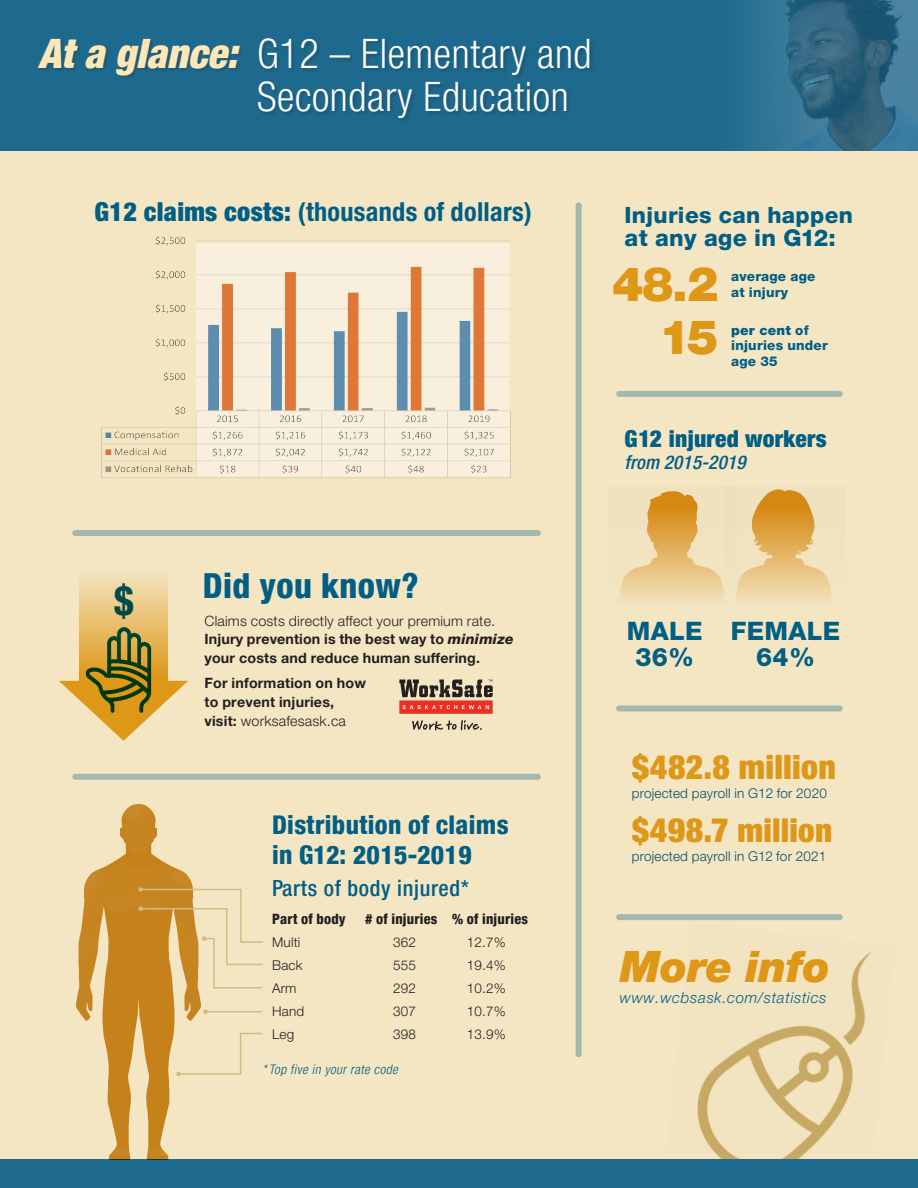
<style>
.page{position:relative;width:918px;height:1188px;background:#fff}
.page>*{position:absolute;margin:0;border:0;box-sizing:border-box;transform-origin:0 0}
.Paragraph_Style_2{font:900 46.95px "Helvetica Neue LT Pro";color:#df9717}
.Paragraph_Style_2-2{font:italic 900 43.2px "Helvetica Neue LT Pro";letter-spacing:-.01em;color:#df9717}
.t1{font:700 condensed 40.8px "Helvetica Neue LT Std";color:#015e84}
.t2{font:300 condensed 40.5px/42.6px "Helvetica Neue LT Pro";letter-spacing:.015em;color:#fff}
.t3{font:italic 900 condensed 40.5px "Helvetica Neue LT Pro";color:#fee6b7}
.t4{font:800 condensed 34.5px "Helvetica Neue LT Pro";letter-spacing:.015em;color:#015e84}
.Paragraph_Style_2-3{font:900 condensed 33.75px "Helvetica Neue LT Std";letter-spacing:.005em;color:#df9717}
.Paragraph_Style_2-4{font:900 condensed 33px "Helvetica Neue LT Std";letter-spacing:.005em;color:#df9717}
.t5{font:700 condensed 26.25px "Helvetica Neue LT Std";letter-spacing:.01em;color:#015e84}
.t6{font:800 condensed 25.8px/29.1px "Helvetica Neue LT Pro";letter-spacing:.015em;color:#015e84}
.Paragraph_Style_2-5{font:800 25.5px "Helvetica Neue LT Std";letter-spacing:.015em;color:#015e84}
.Paragraph_Style_2-6{font:900 condensed 23.55px "Helvetica Neue LT Std";letter-spacing:.015em;color:#015e84}
.Paragraph_Style_2-7{font:800 23.25px "Helvetica Neue LT Std";letter-spacing:.015em;color:#015e84}
.Paragraph_Style_2-8{font:800 22.5px "Helvetica Neue LT Std";letter-spacing:.015em;color:#015e84}
.t7{font:500 condensed 22.2px "Helvetica Neue LT Pro";letter-spacing:.03em;color:#015e84}
.Paragraph_Style_2-9{font:italic 500 condensed 19.05px "Helvetica Neue LT Pro";letter-spacing:.01em;color:#015e84}
.Paragraph_Style_2-10{font:italic 300 15.15px "Helvetica Neue LT Pro";letter-spacing:.045em;color:#015e84}
.Paragraph_Style_2-11{font:700 14.25px/18.8px "Helvetica Neue LT Std";letter-spacing:.015em;color:#231f20}
.Paragraph_Style_2-12{font:800 condensed 14.25px "Helvetica Neue LT Pro";letter-spacing:.015em;color:#231f20}
.Paragraph_Style_2-13{font:300 13.5px "Helvetica Neue LT Std";letter-spacing:.015em;color:#231f20}
.Paragraph_Style_2-14{font:300 13.5px "Helvetica Neue LT Std";letter-spacing:.015em;color:#014e6d}
.Paragraph_Style_2-15{font:800 13.5px/15.8px "Helvetica Neue LT Std";letter-spacing:.015em;color:#015e84}
.t8{font:italic 300 condensed 13.2px "Helvetica Neue LT Pro";letter-spacing:.035em;color:#015e84}
.s1{font-weight:900}
.s2{font-family:"Helvetica Neue LT Pro";font-weight:900}
.s3{font-weight:300}
.s4{font-family:"Helvetica Neue LT Pro";font-weight:800;font-style:italic}
.s5{font-size:33.75px}
</style>
<div class="page">
<div style="left:0;top:14px;width:918px;height:1174px;background:#f4e6c3"></div>
<div style="left:0;top:0;width:918px;height:151px;background:#1d6a8e"></div>
<img style="left:745px;top:0;width:173px;height:151px">
<div style="left:576px;top:205px;width:6px;height:849px;background:#a3b9ae"></div>
<div style="left:75px;top:530px;width:463px;height:6px;background:#a3b9ae"></div>
<div style="left:75px;top:774px;width:463px;height:6px;background:#a3b9ae"></div>
<div style="left:619px;top:391px;width:221px;height:6px;background:#a3b9ae"></div>
<svg style="left:79px;top:576px;width:89px;height:105px;background:#edce90"></svg>
<svg style="left:59px;top:681px;width:129px;height:60px"></svg>
<img style="left:78px;top:619px;width:85px;height:107px">
<img style="left:620px;top:491px;width:104px;height:110px">
<img style="left:736px;top:489px;width:96px;height:112px">
<div style="left:619px;top:705px;width:221px;height:6px;background:#a3b9ae"></div>
<div style="left:619px;top:914px;width:221px;height:6px;background:#a3b9ae"></div>
<img style="left:697px;top:951px;width:175px;height:208px">
<svg style="left:399px;top:679px;width:94px;height:35px"></svg>
<svg style="left:412px;top:720px;width:70px;height:11px"></svg>
<div style="left:37px;top:38px;width:208px;height:42px;background:#231f20;opacity:.28"></div>
<div style="left:257px;top:38px;width:337px;height:85px;background:#231f20;opacity:.28"></div>
<div style="left:0;top:1159px;width:918px;height:29px;background:#1d6a8e"></div>
<img style="left:77px;top:805px;width:123px;height:354px">
<svg style="left:138px;top:887px;width:125px;height:102px"></svg>
<hr style="left:206px;top:1011px;width:56px;height:1px;background:#d0bd83">
<svg style="left:203px;top:1009px;width:5px;height:5px"></svg>
<svg style="left:176px;top:1032px;width:87px;height:44px"></svg>
<img style="left:101px;top:236px;width:410px;height:242px">
<p class="t3" style="left:38px;top:30px;width:200px">At a glance:</p>
<p class="t2" style="left:257px;top:32px;width:336px">G12 – Elementary and<br>Secondary Education</p>
<p class="t5" style="left:94px;top:196px;width:439px"><span class="s1">G12 claims costs:</span> (thousands of dollars)</p>
<p class="Paragraph_Style_2-8" style="left:625px;top:202px;width:230px">Injuries can happen</p>
<p class="Paragraph_Style_2-7" style="left:625px;top:224px;width:213px">at any age in G12:</p>
<p class="Paragraph_Style_2" style="left:612px;top:256px;width:108px">48.2</p>
<p class="Paragraph_Style_2" style="left:659px;top:309px;width:61px">15</p>
<p class="Paragraph_Style_2-15" style="left:731px;top:269px;width:86px">average age at injury</p>
<p class="Paragraph_Style_2-15" style="left:731px;top:322px;width:98px"><span class="s2">per cent</span> of injuries under age 35</p>
<p class="Paragraph_Style_2-6" style="left:625px;top:424px;width:204px">G12 injured workers</p>
<p class="Paragraph_Style_2-9" style="left:625px;top:451px;width:123px">from 2015-2019</p>
<h3 class="t1" style="left:114px;top:575px;width:21px">$</h3>
<p class="t4" style="left:203px;top:565px;width:217px">Did you know?</p>
<p class="Paragraph_Style_2-11" style="left:204px;top:611px;width:311px"><span class="s3">Claims costs directly affect your premium rate.<br></span>Injury prevention is the best way to <span class="s4">minimize </span>your costs and reduce human suffering.</p>
<p class="Paragraph_Style_2-11" style="left:204px;top:674px;width:163px">For information on how to prevent injuries, visit: <span class="s3">worksafesask.ca</span></p>
<p class="t6" style="left:272px;top:810px;width:238px">Distribution of claims in G12: 2015-2019</p>
<p class="t7" style="left:272px;top:875px;width:198px">Parts of body injured*</p>
<p class="Paragraph_Style_2-12" style="left:272px;top:910px;width:75px">Part of body</p>
<p class="Paragraph_Style_2-12" style="left:365px;top:910px;width:164px"># of injuries % of injuries</p>
<p class="Paragraph_Style_2-13" style="left:272px;top:934px;width:30px">Multi</p>
<p class="Paragraph_Style_2-13" style="left:393px;top:934px;width:24px">362</p>
<p class="Paragraph_Style_2-13" style="left:467px;top:934px;width:41px">12.7%</p>
<p class="Paragraph_Style_2-13" style="left:272px;top:957px;width:32px">Back</p>
<p class="Paragraph_Style_2-13" style="left:393px;top:957px;width:24px">555</p>
<p class="Paragraph_Style_2-13" style="left:467px;top:957px;width:41px">19.4%</p>
<p class="Paragraph_Style_2-13" style="left:272px;top:980px;width:26px">Arm</p>
<p class="Paragraph_Style_2-13" style="left:393px;top:980px;width:24px">292</p>
<p class="Paragraph_Style_2-13" style="left:467px;top:980px;width:41px">10.2%</p>
<p class="Paragraph_Style_2-13" style="left:272px;top:1003px;width:34px">Hand</p>
<p class="Paragraph_Style_2-13" style="left:393px;top:1003px;width:24px">307</p>
<p class="Paragraph_Style_2-13" style="left:467px;top:1003px;width:41px">10.7%</p>
<p class="Paragraph_Style_2-13" style="left:272px;top:1026px;width:24px">Leg</p>
<p class="Paragraph_Style_2-13" style="left:393px;top:1026px;width:24px">398</p>
<p class="Paragraph_Style_2-13" style="left:467px;top:1026px;width:41px">13.9%</p>
<p class="t8" style="left:262px;top:1062px;width:137px">* Top five in your rate code</p>
<p class="Paragraph_Style_2-5" style="left:627px;top:616px;width:77px">MALE</p>
<p class="Paragraph_Style_2-5" style="left:635px;top:642px;width:60px">36%</p>
<p class="Paragraph_Style_2-5" style="left:731px;top:616px;width:111px">FEMALE</p>
<p class="Paragraph_Style_2-5" style="left:756px;top:642px;width:60px">64%</p>
<p class="Paragraph_Style_2-3" style="left:632px;top:746px;width:206px">$482.8 million</p>
<p class="Paragraph_Style_2-14" style="left:632px;top:785px;width:197px">projected payroll in G12 for 2020</p>
<p class="Paragraph_Style_2-4" style="left:632px;top:810px;width:202px"><span class="s5">$498.7</span> million</p>
<p class="Paragraph_Style_2-14" style="left:632px;top:848px;width:196px">projected payroll in G12 for 2021</p>
<p class="Paragraph_Style_2-2" style="left:620px;top:941px;width:212px">More info</p>
<p class="Paragraph_Style_2-10" style="left:620px;top:989px;width:208px">www.wcbsask.com/statistics</p>
</div>
